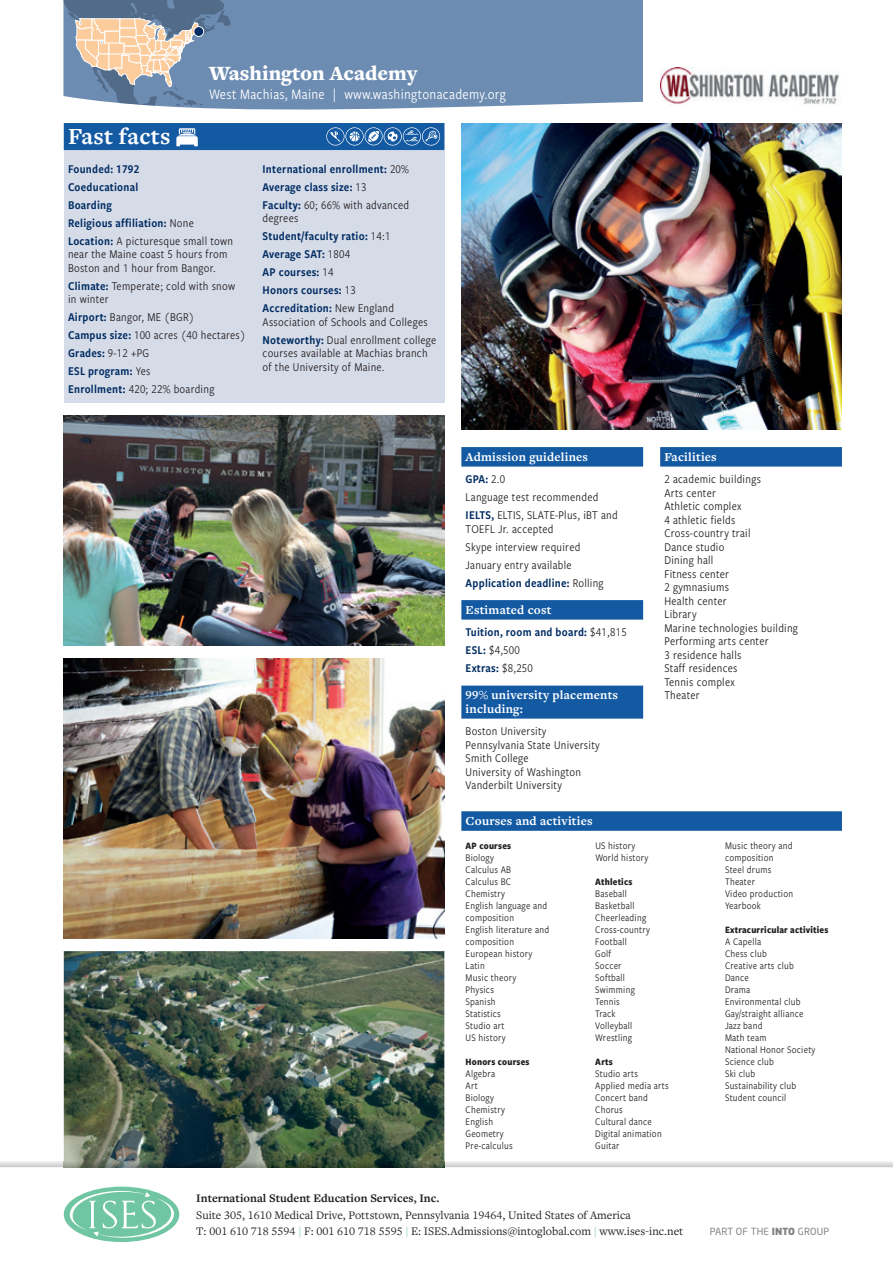
<style>
.page{position:relative;width:893px;height:1263px;background:#fff}
.page>*{position:absolute;margin:0;border:0;box-sizing:border-box;transform-origin:0 0}
.t1{font:700 24px "Freight Text Pro";letter-spacing:.01em;color:#fff}
.t2{font:900 21px "Freight Text Pro";color:#fff}
.t3{font:15px "Freight Sans Cnd Pro";letter-spacing:.02em;color:#fff}
.t4{font:700 12.75px/13.5px "Freight Text Pro";letter-spacing:.015em;color:#fff}
.t5{font:12.3px/13.5px "Freight Sans Cnd Pro";letter-spacing:.02em;color:#231f20}
.t6{font:12.3px/18px "Freight Sans Cnd Pro Semi";letter-spacing:.02em;color:#002c62}
.t7{font:12px/16.5px "Freight Text Pro";color:#231f20}
.t8{font:700 12px "Freight Text Pro";color:#231f20}
.t9{font:10.5px/12px "Freight Sans Cnd Pro";letter-spacing:.02em;color:#231f20}
.t10{font:700 10.2px "Freight Sans Cnd Pro";letter-spacing:.02em;color:#231f20}
.t11{font:9.75px "Neo Sans";letter-spacing:.02em;color:#808285}
.s1{font-family:"Freight Sans Cnd Pro";color:#231f20}
.s2{font-family:"Freight Sans Cnd Pro Semi";color:#002c62}
.s3{color:#70c6a2}
.s4{font-weight:900}
</style>
<div class="page">
<div style="left:160px;top:0;width:483px;height:110px;background:#6d8cb2"></div>
<svg style="left:63px;top:0;width:168px;height:106px;background:#959eac"></svg>
<img style="left:660px;top:67px;width:180px;height:38px">
<img style="left:64px;top:416px;width:380px;height:229px">
<div style="left:64px;top:123px;width:380px;height:279px;background:#d6dbe8"></div>
<div style="left:64px;top:123px;width:380px;height:27px;background:#135aa3"></div>
<svg style="left:176px;top:128px;width:22px;height:18px"></svg>
<div style="left:461px;top:447px;width:182px;height:20px;background:#135aa3"></div>
<div style="left:461px;top:600px;width:182px;height:20px;background:#135aa3"></div>
<div style="left:461px;top:686px;width:182px;height:33px;background:#135aa3"></div>
<div style="left:660px;top:447px;width:182px;height:20px;background:#135aa3"></div>
<img style="left:461px;top:123px;width:381px;height:306px">
<img style="left:64px;top:659px;width:380px;height:279px">
<img style="left:64px;top:951px;width:380px;height:210px">
<svg style="left:326px;top:127px;width:114px;height:19px"></svg>
<div style="left:461px;top:811px;width:381px;height:20px;background:#135aa3"></div>
<div style="left:194px;top:27px;width:10px;height:9px;background:#002c62;border-radius:50%"></div>
<div style="left:193px;top:26px;width:11px;height:11px;border:1px solid #fff;border-radius:50%"></div>
<div style="left:64px;top:1186px;width:115px;height:56px;background:#70c6a2;border-radius:50%"></div>
<svg style="left:70px;top:1190px;width:104px;height:48px"></svg>
<img style="left:0;top:1161px;width:893px;height:6px">
<img style="left:64px;top:1161px;width:380px;height:6px">
<h2 class="t2" style="left:209px;top:59px;width:210px">Washington Academy</h2>
<p class="t3" style="left:209px;top:84px;width:298px">West Machias, Maine | www.washingtonacademy.org</p>
<h1 class="t1" style="left:68px;top:120px;width:104px">Fast facts</h1>
<p class="t6" style="left:68px;top:159px;width:127px">Founded: 1792<br>Coeducational<br>Boarding<br>Religious affiliation: <span class="s1">None</span></p>
<p class="t5" style="left:68px;top:233px;width:166px"><span class="s2">Location:</span> A picturesque small town near the Maine coast 5 hours from<br>Boston and 1 hour from Bangor.</p>
<p class="t5" style="left:68px;top:278px;width:169px"><span class="s2">Climate:</span> Temperate; cold with snow in winter</p>
<p class="t5" style="left:68px;top:308px;width:179px;line-height:18px"><span class="s2">Airport:</span> Bangor, ME (BGR)<br><span class="s2">Campus size:</span> 100 acres (40 hectares)</p>
<p class="t6" style="left:68px;top:344px;width:84px">Grades: <span class="s1">9-12 +PG<br></span>ESL program: <span class="s1">Yes</span></p>
<p class="t5" style="left:68px;top:382px;width:148px"><span class="s2">Enrollment:</span> 420; 22% boarding</p>
<p class="t6" style="left:263px;top:159px;width:148px">International enrollment: <span class="s1">20%<br></span>Average class size: <span class="s1">13</span></p>
<p class="t5" style="left:263px;top:197px;width:148px"><span class="s2">Faculty:</span> 60; 66% with advanced degrees</p>
<p class="t6" style="left:263px;top:227px;width:133px">Student/faculty ratio: <span class="s1">14:1<br></span>Average SAT: <span class="s1">1804<br></span>AP courses: <span class="s1">14<br></span>Honors courses: <span class="s1">13<br></span>Accreditation: <span class="s1">New England</span></p>
<p class="t5" style="left:263px;top:312px;width:175px;line-height:18px">Association of Schools and Colleges<br><span class="s2">Noteworthy:</span> Dual enrollment college</p>
<p class="t5" style="left:263px;top:346px;width:167px">courses available at Machias branch of the University of Maine.</p>
<p class="t4" style="left:466px;top:449px;width:124px">Admission guidelines</p>
<p class="t6" style="left:466px;top:470px;width:41px">GPA: <span class="s1">2.0</span></p>
<p class="t5" style="left:466px;top:488px;width:154px;line-height:18px">Language test recommended<br><span class="s2">IELTS,</span> ELTIS, SLATE-Plus, iBT and</p>
<p class="t5" style="left:466px;top:519px;width:116px;line-height:18px">TOEFL Jr. accepted<br>Skype interview required<br>January entry available</p>
<p class="t6" style="left:466px;top:573px;width:140px">Application deadline: <span class="s1">Rolling</span></p>
<p class="t4" style="left:466px;top:602px;width:87px">Estimated cost</p>
<p class="t6" style="left:466px;top:623px;width:163px">Tuition, room and board: <span class="s1">$41,815</span></p>
<p class="t5" style="left:466px;top:643px;width:56px"><span class="s2">ESL:</span> $4,500</p>
<p class="t6" style="left:466px;top:659px;width:69px">Extras: <span class="s1">$8,250</span></p>
<p class="t4" style="left:466px;top:688px;width:154px">99% university placements including:</p>
<p class="t5" style="left:466px;top:724px;width:136px">Boston University<br>Pennsylvania State University<br>Smith College<br>University of Washington<br>Vanderbilt University</p>
<p class="t4" style="left:664px;top:449px;width:54px">Facilities</p>
<p class="t5" style="left:664px;top:472px;width:135px">2 academic buildings<br>Arts center<br>Athletic complex<br>4 athletic fields<br>Cross-country trail<br>Dance studio<br>Dining hall<br>Fitness center<br>2 gymnasiums<br>Health center<br>Library<br>Marine technologies building<br>Performing arts center<br>3 residence halls<br>Staff residences<br>Tennis complex<br>Theater</p>
<p class="t4" style="left:466px;top:813px;width:129px">Courses and activities</p>
<p class="t10" style="left:466px;top:838px;width:47px">AP courses</p>
<p class="t9" style="left:466px;top:851px;width:85px">Biology<br>Calculus AB<br>Calculus BC<br>Chemistry<br>English language and composition<br>English literature and composition<br>European history<br>Latin<br>Music theory<br>Physics<br>Spanish<br>Statistics<br>Studio art<br>US history</p>
<p class="t10" style="left:466px;top:1054px;width:65px">Honors courses</p>
<p class="t9" style="left:466px;top:1067px;width:49px">Algebra<br>Art<br>Biology<br>Chemistry<br>English<br>Geometry<br>Pre-calculus</p>
<p class="t9" style="left:595px;top:839px;width:55px">US history<br>World history</p>
<p class="t10" style="left:595px;top:874px;width:39px">Athletics</p>
<p class="t9" style="left:595px;top:887px;width:56px">Baseball<br>Basketball<br>Cheerleading<br>Cross-country<br>Football<br>Golf<br>Soccer<br>Softball<br>Swimming<br>Tennis<br>Track<br>Volleyball<br>Wrestling</p>
<p class="t10" style="left:595px;top:1054px;width:19px">Arts</p>
<p class="t9" style="left:595px;top:1067px;width:75px">Studio arts<br>Applied media arts<br>Concert band<br>Chorus<br>Cultural dance<br>Digital animation<br>Guitar</p>
<p class="t9" style="left:725px;top:839px;width:70px">Music theory and composition<br>Steel drums<br>Theater<br>Video production<br>Yearbook</p>
<p class="t10" style="left:725px;top:922px;width:105px">Extracurricular activities</p>
<p class="t9" style="left:725px;top:935px;width:92px">A Capella<br>Chess club<br>Creative arts club<br>Dance<br>Drama<br>Environmental club<br>Gay/straight alliance<br>Jazz band<br>Math team<br>National Honor Society<br>Science club<br>Ski club<br>Sustainability club<br>Student council</p>
<p class="t8" style="left:196px;top:1190px;width:245px">International Student Education Services, Inc.</p>
<p class="t7" style="left:196px;top:1206px;width:488px">Suite 305, 1610 Medical Drive, Pottstown, Pennsylvania 19464, United States of America<br>T: 001 610 718 5594 <span class="s3">|</span> F: 001 610 718 5595 <span class="s3">|</span> E: ISES.Admissions@intoglobal.com <span class="s3">|</span> www.ises-inc.net</p>
<p class="t11" style="left:710px;top:1225px;width:121px">PART OF THE <span class="s4">INTO</span> GROUP</p>
</div>
